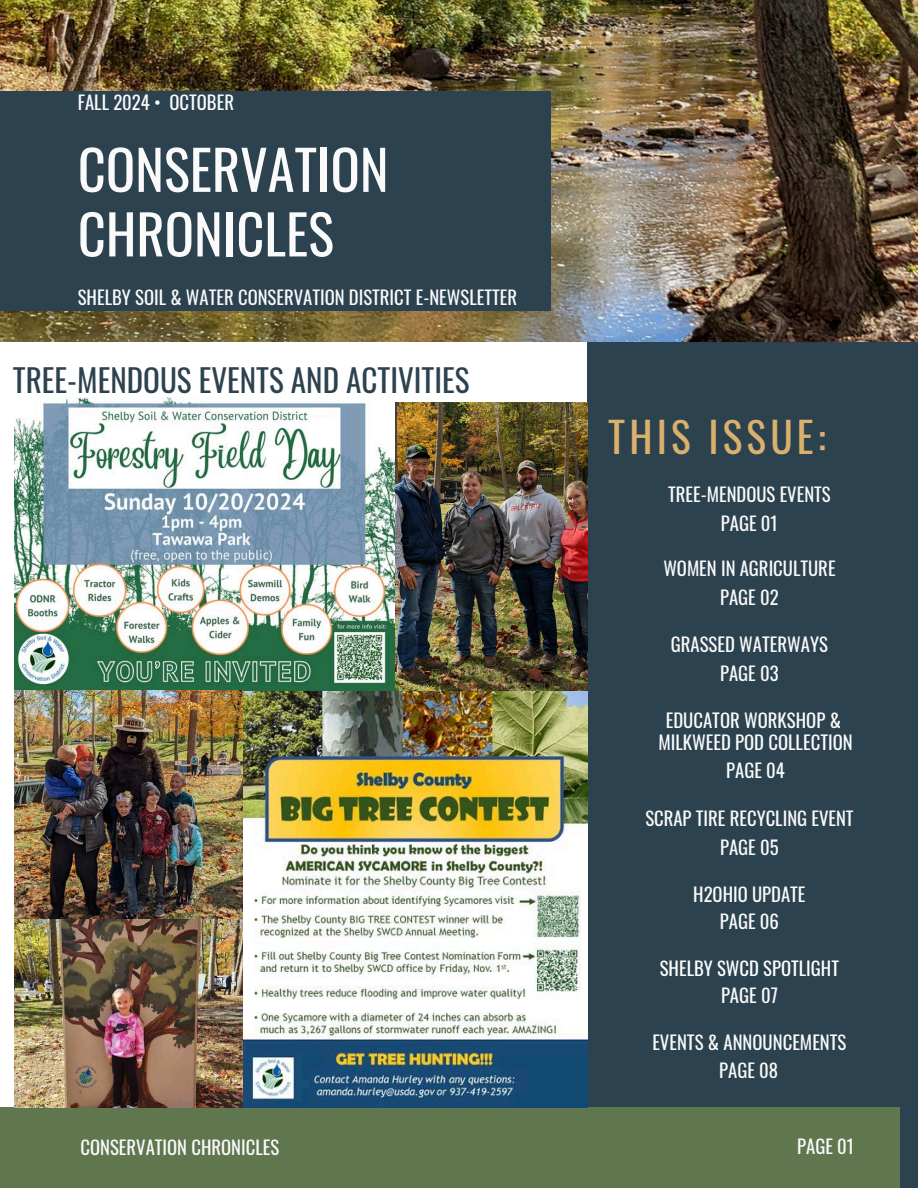
<style>
.page{position:relative;width:918px;height:1188px;background:#fff}
.page>*{position:absolute;margin:0;border:0;box-sizing:border-box;transform-origin:0 0}
.t1{font:54.45px/64.5px "Oswald";color:#fafafa}
.t2{font:41.4px "Oswald";letter-spacing:.1em;color:#dab06d}
.t3{font:31.2px "Oswald";color:#2c424f}
.t4{font:18.75px "Oswald";color:#fafafa}
.t5{font:18.75px "Oswald";color:#fff}
.t6{font:18.6px "Oswald";color:#fafafa}
</style>
<div class="page">
<img style="left:0;top:0;width:918px;height:342px">
<div style="left:588px;top:342px;width:330px;height:846px;background:#2c424f"></div>
<div style="left:0;top:92px;width:550px;height:219px;background:#2c424f"></div>
<div style="left:0;top:1107px;width:900px;height:81px;background:#5f764f"></div>
<img style="left:243px;top:691px;width:345px;height:417px">
<img style="left:395px;top:403px;width:193px;height:288px">
<img style="left:14px;top:397px;width:381px;height:294px">
<img style="left:14px;top:691px;width:229px;height:417px">
<p class="t6" style="left:78px;top:88px;width:158px">FALL 2024 • OCTOBER</p>
<p class="t1" style="left:78px;top:135px;width:312px">CONSERVATION<br>CHRONICLES</p>
<p class="t4" style="left:78px;top:283px;width:441px">SHELBY SOIL &amp; WATER CONSERVATION DISTRICT E-NEWSLETTER</p>
<p class="t3" style="left:13px;top:355px;width:458px">TREE-MENDOUS EVENTS AND ACTIVITIES</p>
<p class="t2" style="left:608px;top:405px;width:219px">THIS ISSUE:</p>
<p class="t6" style="left:668px;top:480px;width:164px">TREE-MENDOUS EVENTS</p>
<p class="t6" style="left:721px;top:509px;width:59px">PAGE 01</p>
<p class="t6" style="left:663px;top:554px;width:174px">WOMEN IN AGRICULTURE</p>
<p class="t6" style="left:720px;top:583px;width:60px">PAGE 02</p>
<p class="t4" style="left:671px;top:630px;width:159px">GRASSED WATERWAYS</p>
<p class="t6" style="left:720px;top:658px;width:60px">PAGE 03</p>
<p class="t4" style="left:666px;top:705px;width:177px">EDUCATOR WORKSHOP &amp;</p>
<p class="t4" style="left:658px;top:728px;width:196px">MILKWEED POD COLLECTION</p>
<p class="t6" style="left:726px;top:756px;width:60px">PAGE 04</p>
<p class="t6" style="left:645px;top:803px;width:210px">SCRAP TIRE RECYCLING EVENT</p>
<p class="t6" style="left:720px;top:833px;width:60px">PAGE 05</p>
<p class="t4" style="left:693px;top:879px;width:114px">H2OHIO UPDATE</p>
<p class="t6" style="left:720px;top:907px;width:61px">PAGE 06</p>
<p class="t5" style="left:660px;top:953px;width:181px">SHELBY SWCD SPOTLIGHT</p>
<p class="t6" style="left:721px;top:981px;width:58px">PAGE 07</p>
<p class="t4" style="left:652px;top:1028px;width:196px">EVENTS &amp; ANNOUNCEMENTS</p>
<p class="t6" style="left:719px;top:1056px;width:60px">PAGE 08</p>
<p class="t6" style="left:81px;top:1133px;width:200px">CONSERVATION CHRONICLES</p>
<p class="t6" style="left:797px;top:1132px;width:59px">PAGE 01</p>
</div>
